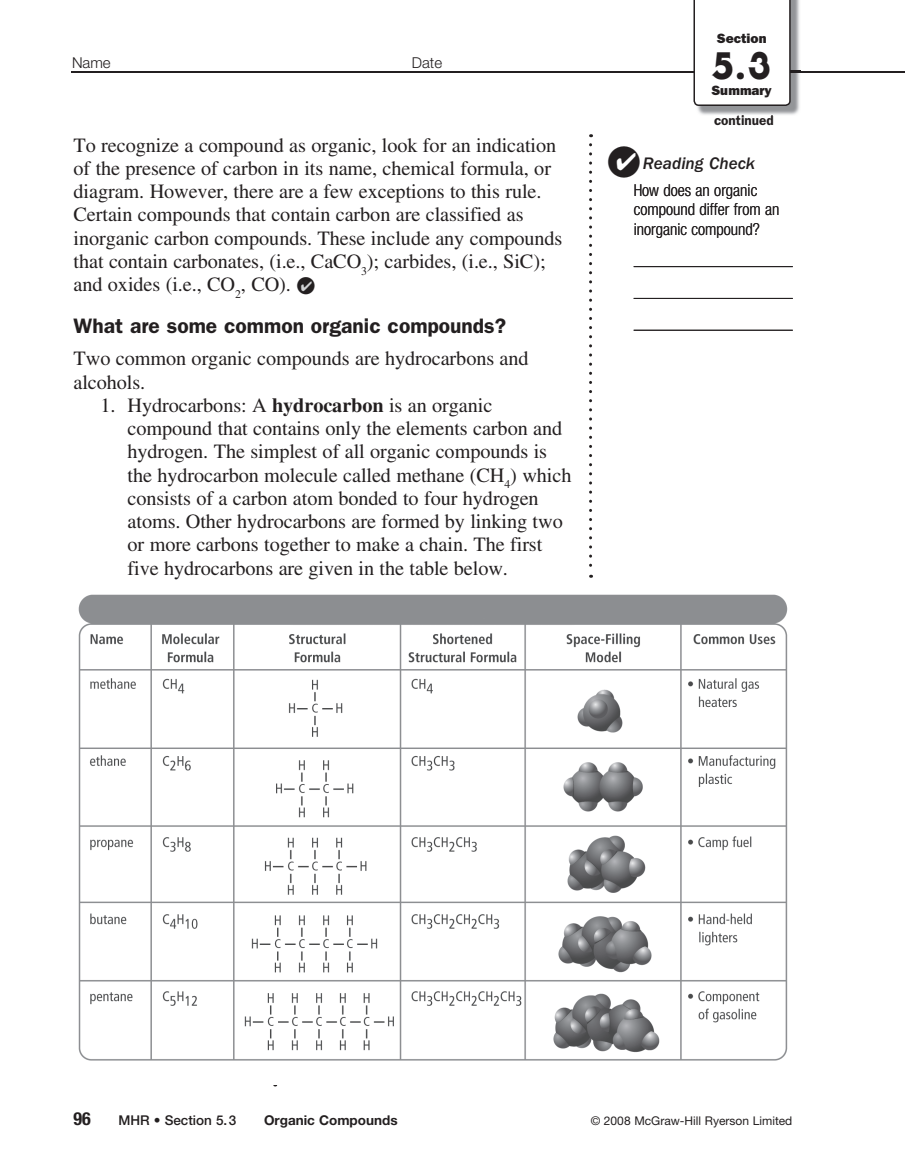
<style>
.page{position:relative;width:905px;height:1175px;background:#fff}
.page>*{position:absolute;margin:0;border:0;box-sizing:border-box;transform-origin:0 0}
.t1{font:800 37.5px "Serif Gothic";color:#231f20}
.t2{font:600 21px "Franklin Gothic";color:#231f20}
.t3{font:20.25px/23.2px "Times";letter-spacing:-.005em;color:#231f20}
.t4{font:700 condensed 18px "Helvetica Neue";color:#231f20}
.t5{font:italic 500 17.25px "Franklin Gothic";color:#231f20}
.t6{font:300 condensed 16.5px/19.8px "Helvetica Neue";color:#231f20}
.t7{font:300 15px "Helvetica Neue";color:#231f20}
.t8{font:700 13.5px "Helvetica Neue";color:#231f20}
.t9{font:800 13.5px "Franklin Gothic";color:#231f20}
.t10{font:500 13.5px "Helvetica Neue";color:#231f20}
.t11{font:600 13.5px "Franklin Gothic";color:#231f20}
.t12{font:12px "Helvetica Neue";color:#231f20}
.s1{color:#d1d2d4}
.s2{font-weight:700}
.s3{color:#fff}
</style>
<div class="page">
<hr style="left:72px;top:71px;width:832px;height:1px;background:#231f20">
<img style="left:78px;top:594px;width:710px;height:467px">
<hr style="left:633px;top:266px;width:159px;height:1px;background:#231f20">
<hr style="left:633px;top:298px;width:159px;height:1px;background:#231f20">
<hr style="left:633px;top:330px;width:159px;height:1px;background:#231f20">
<svg style="left:589px;top:145px;width:3px;height:433px"></svg>
<img style="left:697px;top:0;width:103px;height:115px">
<svg style="left:693px;top:0;width:97px;height:106px"></svg>
<p class="t7" style="left:72px;top:57px;width:40px">Name</p>
<p class="t7" style="left:412px;top:57px;width:32px">Date</p>
<p class="t3" style="left:74px;top:135px;width:490px">To recognize a compound as organic, look for an indication of the presence of carbon in its name, chemical formula, or diagram. However, there are a few exceptions to this rule.<br>Certain compounds that contain carbon are classified as inorganic carbon compounds. These include any compounds that contain carbonates, (i.e., CaCO<sub>3</sub>); carbides, (i.e., SiC); and oxides (i.e., CO<sub>2</sub>, CO). ●<span class="s1">✔</span></p>
<p class="t2" style="left:74px;top:319px;width:434px">What are some common organic compounds?</p>
<p class="t3" style="left:74px;top:349px;width:456px">Two common organic compounds are hydrocarbons and alcohols.</p>
<p class="t3" style="left:127px;top:395px;width:445px;text-indent:-27px">1. Hydrocarbons: A <span class="s2">hydrocarbon</span> is an organic compound that contains only the elements carbon and hydrogen. The simplest of all organic compounds is the hydrocarbon molecule called methane (CH<sub>4</sub>) which consists of a carbon atom bonded to four hydrogen atoms. Other hydrocarbons are formed by linking two or more carbons together to make a chain. The first five hydrocarbons are given in the table below.</p>
<p class="t9" style="left:716px;top:34px;width:51px">Section</p>
<h1 class="t1" style="left:712px;top:52px;width:60px">5.3</h1>
<p class="t9" style="left:711px;top:86px;width:62px">Summary</p>
<p class="t11" style="left:714px;top:115px;width:61px">continued</p>
<p class="t5" style="left:607px;top:157px;width:150px">●<span class="s3">✔</span> Reading Check</p>
<p class="t6" style="left:633px;top:181px;width:147px">How does an organic compound differ from an inorganic compound?</p>
<p class="t4" style="left:74px;top:1112px;width:19px">96</p>
<p class="t10" style="left:118px;top:1115px;width:119px">MHR • Section 5.3</p>
<p class="t8" style="left:264px;top:1115px;width:135px">Organic Compounds</p>
<p class="t12" style="left:590px;top:1116px;width:203px">© 2008 McGraw-Hill Ryerson Limited</p>
</div>
